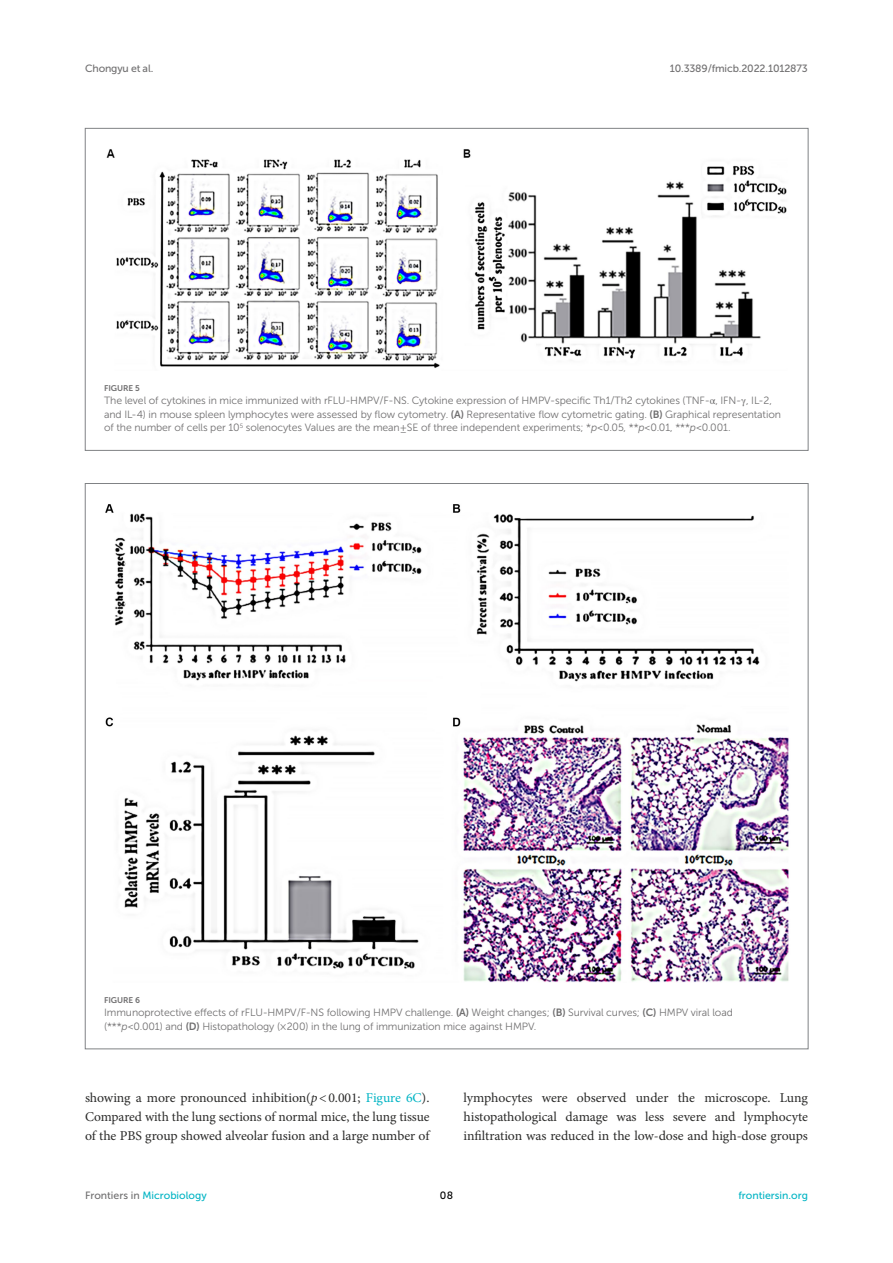
<style>
.page{position:relative;width:893px;height:1263px;background:#fff}
.page>*{position:absolute;margin:0;border:0;box-sizing:border-box;transform-origin:0 0}
.TEXT{font:13.5px/18.8px "Minion Pro";letter-spacing:-.005em;color:#2b2b2a;text-align:justify}
.FIG_LEG{font:10.5px/13.5px "Museo Sans 300";letter-spacing:-.01em;color:#706f70}
.t1{font:10.5px "Museo Sans 500";letter-spacing:-.015em;color:#706f70}
.t2{font:10.5px "Museo Sans 500";color:#00b4c4}
.t3{font:10.5px "Museo Sans 500";color:#000}
.FIG_HD{font:8.25px "Museo Sans 700";letter-spacing:-.01em;color:#706f70}
.s1{font-family:"STIX General"}
.s2{font-family:"Museo Sans 700"}
.s3{font-style:italic}
.s4{color:#00b4c4}
.s5{color:#706f70}
</style>
<div class="page">
<img style="left:105px;top:504px;width:684px;height:479px">
<img style="left:106px;top:149px;width:681px;height:219px">
<p class="t1" style="left:85px;top:63px;width:70px">Chongyu et al.</p>
<p class="t1" style="left:670px;top:63px;width:140px">10.3389/fmicb.2022.1012873</p>
<p class="FIG_HD" style="left:104px;top:383px;width:37px">FIGURE 5</p>
<p class="FIG_LEG" style="left:104px;top:394px;width:678px">The level of cytokines in mice immunized with rFLU-HMPV/F-NS. Cytokine expression of HMPV-specific Th1/Th2 cytokines (TNF-<span class="s1">α</span>, IFN-<span class="s1">γ</span>, IL-2, and IL-4) in mouse spleen lymphocytes were assessed by flow cytometry. <span class="s2">(A)</span> Representative flow cytometric gating. <span class="s2">(B)</span> Graphical representation of the number of cells per 10<sup>5</sup> solenocytes Values are the mean ± SE of three independent experiments; *<span class="s3">p</span> &lt; 0.05, **<span class="s3">p</span> &lt; 0.01, ***<span class="s3">p</span> &lt; 0.001.</p>
<p class="FIG_HD" style="left:104px;top:995px;width:37px">FIGURE 6</p>
<p class="FIG_LEG" style="left:104px;top:1006px;width:630px">Immunoprotective effects of rFLU-HMPV/F-NS following HMPV challenge. <span class="s2">(A)</span> Weight changes; <span class="s2">(B)</span> Survival curves; <span class="s2">(C)</span> HMPV viral load (***<span class="s3">p</span> &lt; 0.001) and <span class="s2">(D)</span> Histopathology (×200) in the lung of immunization mice against HMPV.</p>
<p class="TEXT" style="left:85px;top:1088px;width:346px">showing a more pronounced inhibition(<span class="s3">p</span>&lt;0.001; <span class="s4">Figure 6C</span>).<br>Compared with the lung sections of normal mice, the lung tissue of the PBS group showed alveolar fusion and a large number of</p>
<p class="TEXT" style="left:463px;top:1088px;width:346px">lymphocytes were observed under the microscope. Lung histopathological damage was less severe and lymphocyte infiltration was reduced in the low-dose and high-dose groups</p>
<p class="t2" style="left:85px;top:1190px;width:123px"><span class="s5">Frontiers in</span> Microbiology</p>
<p class="t3" style="left:440px;top:1190px;width:15px">08</p>
<p class="t2" style="left:738px;top:1190px;width:71px">frontiersin.org</p>
</div>
